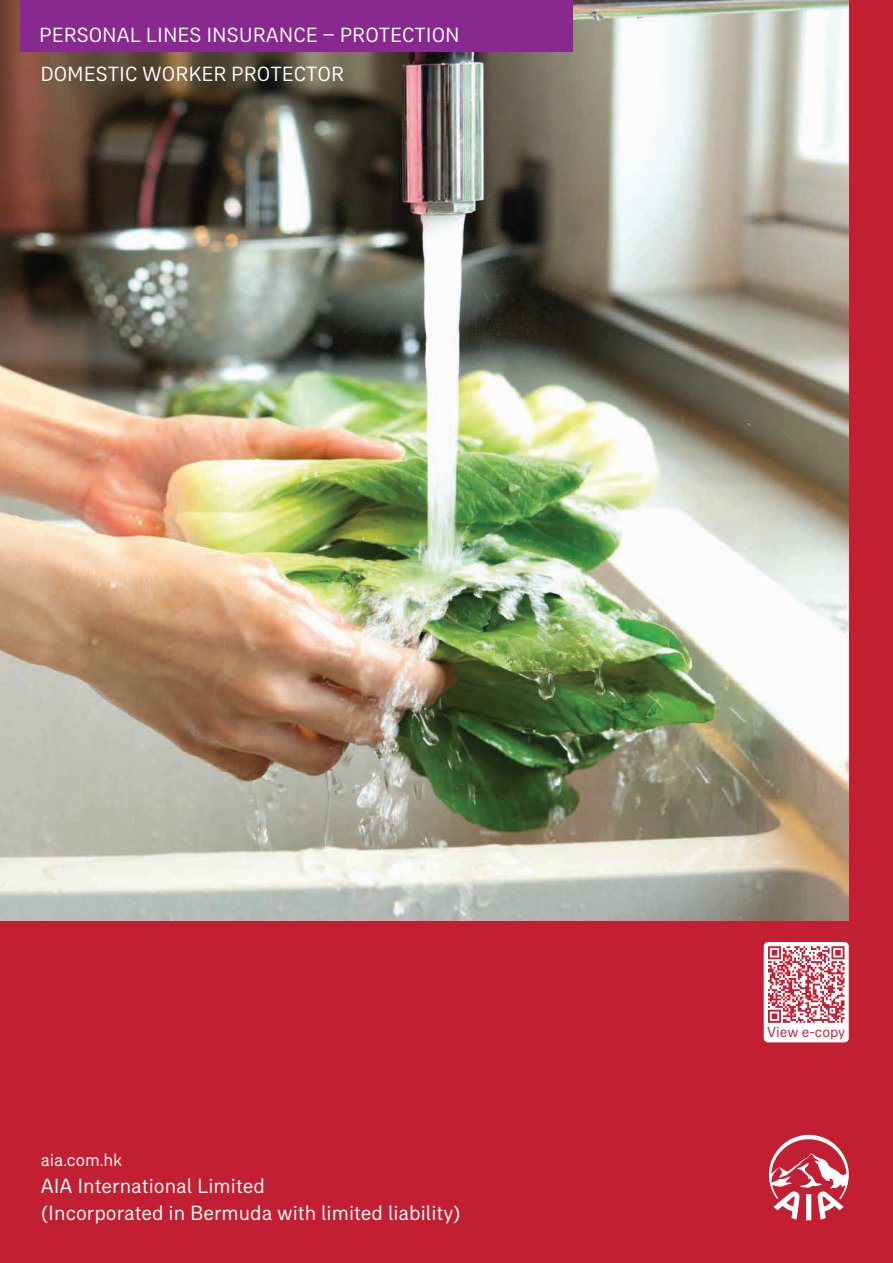
<style>
.page{position:relative;width:893px;height:1263px;background:#c31f32}
.page>*{position:absolute;margin:0;border:0;box-sizing:border-box;transform-origin:0 0}
.t1{font:21px/27px "AIA Everest";color:#fff}
.t2{font:18px "AIA Everest";color:#fff}
.t3{font:15px "AIA Everest";color:#c31f32}
</style>
<div class="page">
<img style="left:0;top:0;width:849px;height:921px">
<div style="left:20px;top:0;width:553px;height:51px;background:#88298f"></div>
<svg style="left:769px;top:1135px;width:80px;height:85px"></svg>
<div style="left:764px;top:942px;width:85px;height:100px;background:#fff;border-radius:4px"></div>
<svg style="left:768px;top:946px;width:76px;height:77px"></svg>
<p class="t1" style="left:39px;top:21px;width:422px">PERSONAL LINES INSURANCE – PROTECTION</p>
<p class="t1" style="left:40px;top:60px;width:305px">DOMESTIC WORKER PROTECTOR</p>
<p class="t2" style="left:41px;top:1150px;width:83px">aia.com.hk</p>
<p class="t1" style="left:41px;top:1172px;width:422px">AIA International Limited<br>(Incorporated in Bermuda with limited liability)</p>
<p class="t3" style="left:767px;top:1023px;width:80px">View e-copy</p>
</div>
